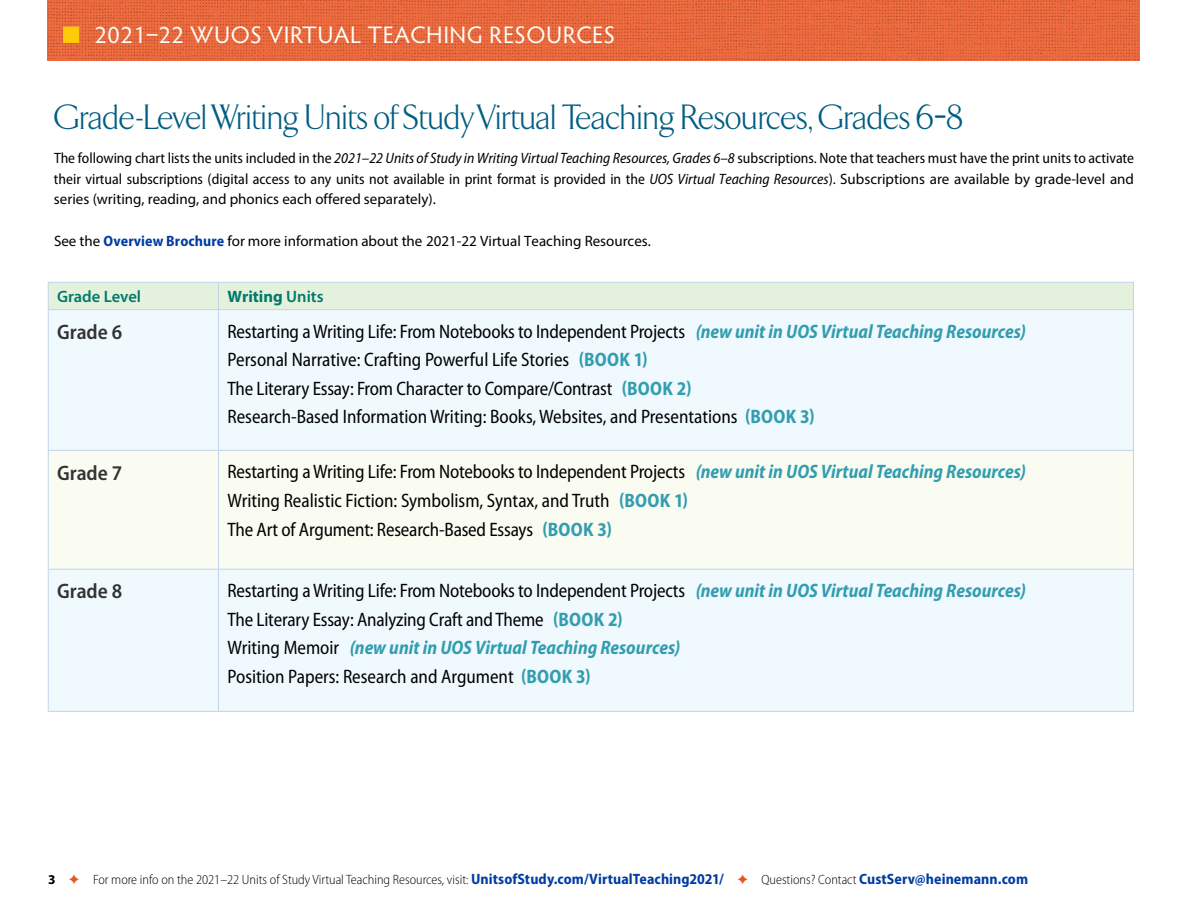
<style>
.page{position:relative;width:1188px;height:918px;background:#fff}
.page>*{position:absolute;margin:0;border:0;box-sizing:border-box;transform-origin:0 0}
.t1{font:300 36px "TF Arrow";letter-spacing:-.01em;color:#005d81}
.t2{font:24px "Hypatia Sans Pro";letter-spacing:.02em;color:#fffef8}
.t3{font:600 semi-condensed 21px "Myriad Pro";color:#333}
.t4{font:semi-condensed 19.5px/28.5px "Myriad Pro";letter-spacing:-.01em;color:#000;scale:.95 1}
.t5{font:700 16.5px "Myriad Pro";color:#00796b}
.t6{font:600 16.5px "Myriad Pro";color:#00796b}
.t7{font:semi-condensed 15px/20.7px "Myriad Pro";color:#000;text-align:justify}
.t8{font:15px "Myriad Pro";color:#000}
.t9{font:300 semi-condensed 13.5px "Myriad Pro";color:#000}
.s1{color:#ffcb08}
.s2{font-style:italic}
.s3{font-stretch:normal}
.s4{font-weight:700;font-stretch:semi-condensed;color:#003ca2}
.s5{font-weight:600}
.s6{font-weight:700;font-style:italic;color:#339db0}
.s7{font-weight:700;color:#339db0}
.s8{font-weight:700;font-stretch:normal}
.s9{color:#e65621}
.s10{font-weight:700;font-size:15px;color:#003ca2}
</style>
<div class="page">
<img style="left:48px;top:0;width:1092px;height:60px">
<div style="left:49px;top:310px;width:1084px;height:401px;background:#f0f9fe"></div>
<div style="left:49px;top:451px;width:1084px;height:118px;background:#fafcf2"></div>
<div style="left:48px;top:282px;width:1086px;height:27px;background:#e4f1dc"></div>
<hr style="left:48px;top:309px;width:170px;height:1px;background:#c1d4e9">
<hr style="left:48px;top:310px;width:1px;height:140px;background:#c1d4e9">
<hr style="left:218px;top:309px;width:916px;height:1px;background:#c1d4e9">
<hr style="left:218px;top:310px;width:1px;height:140px;background:#c1d4e9">
<hr style="left:1133px;top:310px;width:1px;height:140px;background:#c1d4e9">
<hr style="left:48px;top:450px;width:170px;height:1px;background:#c1d4e9">
<hr style="left:48px;top:451px;width:1px;height:118px;background:#c1d4e9">
<hr style="left:218px;top:450px;width:916px;height:1px;background:#c1d4e9">
<hr style="left:218px;top:451px;width:1px;height:118px;background:#c1d4e9">
<hr style="left:1133px;top:451px;width:1px;height:118px;background:#c1d4e9">
<hr style="left:48px;top:569px;width:170px;height:1px;background:#c1d4e9">
<hr style="left:48px;top:570px;width:1px;height:141px;background:#c1d4e9">
<hr style="left:218px;top:569px;width:916px;height:1px;background:#c1d4e9">
<hr style="left:218px;top:570px;width:1px;height:141px;background:#c1d4e9">
<hr style="left:1133px;top:570px;width:1px;height:141px;background:#c1d4e9">
<hr style="left:48px;top:711px;width:170px;height:1px;background:#c1d4e9">
<hr style="left:218px;top:711px;width:916px;height:1px;background:#c1d4e9">
<p class="t2" style="left:63px;top:19px;width:554px"><span class="s1">■</span> 2021–22 WUOS VIRTUAL TEACHING RESOURCES</p>
<h1 class="t1" style="left:54px;top:98px;width:911px">Grade-Level Writing Units of Study Virtual Teaching Resources, Grades 6–8</h1>
<p class="t7" style="left:54px;top:148px;width:1082px">The following chart lists the units included in the <span class="s2">2021–22 Units of Study in Writing Virtual Teaching Resources, Grades 6–8</span> subscriptions. Note that teachers must have the print units to activate their virtual subscriptions (digital access to any units not available in print format is provided in the <span class="s2">UOS Virtual Teaching Resources</span>). <span class="s3">Subscriptions are available by grade-level and series (writing, reading, and phonics each offered separately).</span></p>
<p class="t8" style="left:54px;top:231px;width:598px">See the <span class="s4">Overview Brochure</span> for more information about the 2021-22 Virtual Teaching Resources.</p>
<p class="t6" style="left:57px;top:287px;width:86px">Grade Level</p>
<p class="t5" style="left:227px;top:286px;width:98px">Writing <span class="s5">Units</span></p>
<p class="t3" style="left:57px;top:320px;width:67px">Grade 6</p>
<p class="t4" style="left:227px;top:317px;width:842px">Restarting a Writing Life: From Notebooks to Independent Projects <span class="s6">(new unit in UOS Virtual Teaching Resources)<br></span>Personal Narrative: Crafting Powerful Life Stories <span class="s7">(BOOK 1)<br></span>The Literary Essay: From Character to Compare/Contrast <span class="s7">(BOOK 2)<br></span>Research-Based Information Writing: Books, Websites, and Presentations <span class="s7">(BOOK 3)</span></p>
<p class="t3" style="left:57px;top:461px;width:67px">Grade 7</p>
<p class="t4" style="left:227px;top:458px;width:842px">Restarting a Writing Life: From Notebooks to Independent Projects <span class="s6">(new unit in UOS Virtual Teaching Resources)<br></span>Writing Realistic Fiction: Symbolism, Syntax, and Truth <span class="s7">(BOOK 1)<br></span>The Art of Argument: Research-Based Essays <span class="s7">(BOOK 3)</span></p>
<p class="t3" style="left:57px;top:580px;width:67px">Grade 8</p>
<p class="t4" style="left:227px;top:577px;width:842px">Restarting a Writing Life: From Notebooks to Independent Projects <span class="s6">(new unit in UOS Virtual Teaching Resources)<br></span>The Literary Essay: Analyzing Craft and Theme <span class="s7">(BOOK 2)<br></span>Writing Memoir <span class="s6">(new unit in UOS Virtual Teaching Resources)<br></span>Position Papers: Research and Argument <span class="s7">(BOOK 3)</span></p>
<p class="t9" style="left:48px;top:872px;width:982px"><span class="s8">3</span> <span class="s9">✦</span> For more info on the 2021–22 Units of Study Virtual Teaching Resources, visit: <span class="s10">UnitsofStudy.com/VirtualTeaching2021/</span> <span class="s9">✦</span> Questions? Contact <span class="s10">CustServ@heinemann.com</span></p>
</div>
